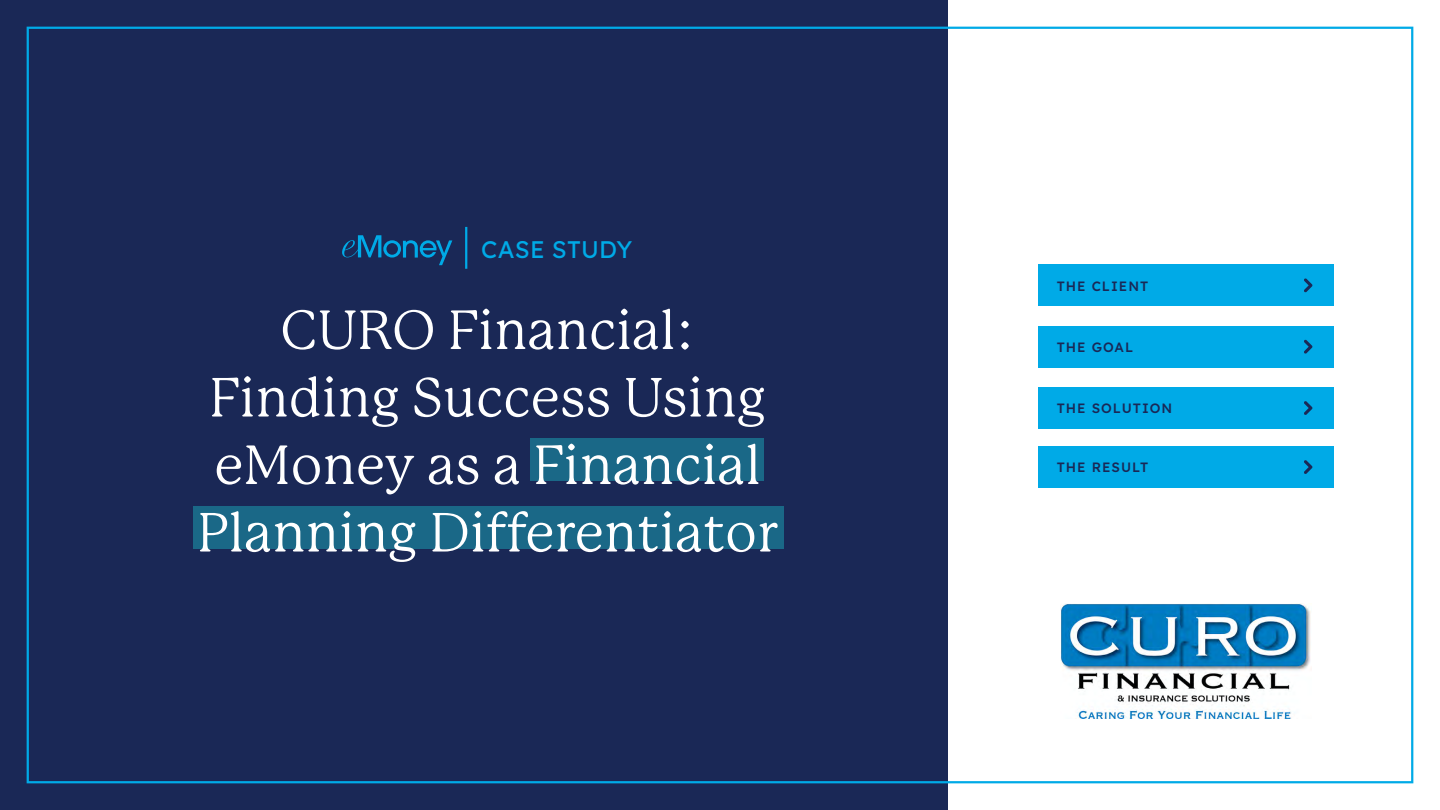
<style>
.page{position:relative;width:1440px;height:810px;background:#fff}
.page>*{position:absolute;margin:0;border:0;box-sizing:border-box;transform-origin:0 0}
.t1{font:54px/67.5px "P22 Mackinac Pro";color:#fff;text-align:center}
.t2{font:24px "Lexend";letter-spacing:.01em;color:#00aae7}
.t3{font:500 13.5px "Lexend";letter-spacing:.075em;color:#1a2856}
</style>
<div class="page">
<div style="left:0;top:0;width:948px;height:810px;background:#1a2856"></div>
<div style="left:530px;top:438px;width:234px;height:43px;background:#1a6887"></div>
<div style="left:194px;top:506px;width:590px;height:43px;background:#1a6887"></div>
<svg style="left:342px;top:235px;width:110px;height:30px"></svg>
<hr style="left:465px;top:227px;width:2px;height:42px;background:#00aae7">
<img style="left:1061px;top:603px;width:250px;height:116px">
<div style="left:1038px;top:446px;width:296px;height:42px;background:#00aae7"></div>
<svg style="left:1304px;top:460px;width:8px;height:14px"></svg>
<div style="left:1038px;top:387px;width:296px;height:42px;background:#00aae7"></div>
<svg style="left:1304px;top:401px;width:8px;height:14px"></svg>
<div style="left:1038px;top:326px;width:296px;height:41px;background:#00aae7"></div>
<svg style="left:1304px;top:340px;width:8px;height:14px"></svg>
<div style="left:1038px;top:265px;width:296px;height:41px;background:#00aae7"></div>
<svg style="left:1304px;top:278px;width:8px;height:14px"></svg>
<p class="t2" style="left:481px;top:232px;width:153px">CASE STUDY</p>
<p class="t1" style="left:197px;top:297px;width:582px">CURO Financial:<br>Finding Success Using eMoney as a Financial<br>Planning Differentiator</p>
<p class="t3" style="left:1057px;top:276px;width:93px">THE CLIENT</p>
<p class="t3" style="left:1057px;top:337px;width:78px">THE GOAL</p>
<p class="t3" style="left:1057px;top:398px;width:117px">THE SOLUTION</p>
<p class="t3" style="left:1057px;top:457px;width:93px">THE RESULT</p>
</div>
